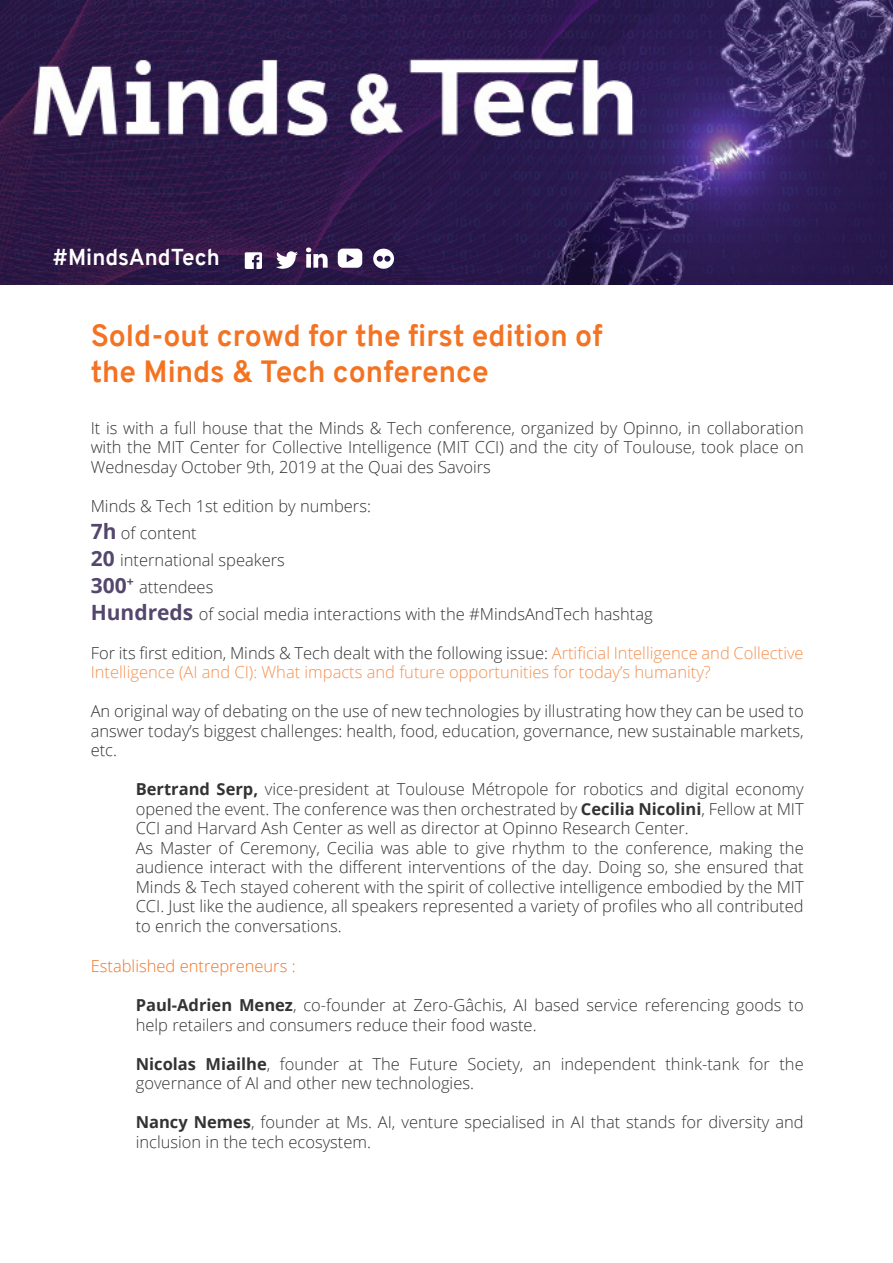
<style>
.page{position:relative;width:893px;height:1263px;background:#fff}
.page>*{position:absolute;margin:0;border:0;box-sizing:border-box;transform-origin:0 0}
.t1{font:700 30px "Overpass";color:#f37323}
.t2{font:700 22.5px "Overpass";color:#fff}
.t3{font:300 16.5px/19.5px "Open Sans";color:#333;text-align:justify}
.t4{font:300 16.5px/19.5px "Open Sans";color:#f58f4f}
.PARRAFO{font:300 16.5px "Open Sans";color:#f37323}
.s1{font-weight:700;font-size:21px;color:#54476d}
.s2{color:#333}
.s3{font-weight:700}
</style>
<div class="page">
<img style="left:0;top:0;width:893px;height:284px">
<svg style="left:245px;top:252px;width:17px;height:17px"></svg>
<svg style="left:275px;top:251px;width:23px;height:18px"></svg>
<svg style="left:306px;top:248px;width:22px;height:20px"></svg>
<svg style="left:338px;top:249px;width:24px;height:19px"></svg>
<svg style="left:373px;top:249px;width:21px;height:20px"></svg>
<p class="t2" style="left:53px;top:242px;width:169px">#MindsAndTech</p>
<p class="t1" style="left:91px;top:314px;width:513px">Sold-out crowd for the first edition of</p>
<p class="t1" style="left:91px;top:350px;width:399px">the Minds &amp; Tech conference</p>
<p class="t3" style="left:91px;top:417px;width:714px">It is with a full house that the Minds &amp; Tech conference, organized by Opinno, in collaboration with the MIT Center for Collective Intelligence (MIT CCI) and the city of Toulouse, took place on Wednesday October 9th, 2019 at the Quai des Savoirs</p>
<p class="t3" style="left:91px;top:495px;width:282px">Minds &amp; Tech 1st edition by numbers:</p>
<p class="t3" style="left:91px;top:522px;width:108px"><span class="s1">7h</span> of content</p>
<p class="t3" style="left:91px;top:549px;width:196px"><span class="s1">20</span> international speakers</p>
<p class="t3" style="left:91px;top:576px;width:124px"><span class="s1">300</span><sup>+</sup> attendees</p>
<p class="t3" style="left:91px;top:603px;width:564px"><span class="s1">Hundreds</span> of social media interactions with the #MindsAndTech hashtag</p>
<p class="t4" style="left:91px;top:642px;width:714px"><span class="s2">For its first edition, Minds &amp; Tech dealt with the following issue:</span> Artificial Intelligence and Collective<br>Intelligence (AI and CI): What impacts and future opportunities for today’s humanity?</p>
<p class="t3" style="left:91px;top:701px;width:714px">An original way of debating on the use of new technologies by illustrating how they can be used to answer today’s biggest challenges: health, food, education, governance, new sustainable markets, etc.</p>
<p class="t3" style="left:136px;top:779px;width:669px"><span class="s3">Bertrand Serp,</span> vice-president at Toulouse Métropole for robotics and digital economy opened the event. The conference was then orchestrated by <span class="s3">Cecilia Nicolini</span>, Fellow at MIT CCI and Harvard Ash Center as well as director at Opinno Research Center.</p>
<p class="t3" style="left:136px;top:837px;width:669px">As Master of Ceremony, Cecilia was able to give rhythm to the conference, making the audience interact with the different interventions of the day. Doing so, she ensured that Minds &amp; Tech stayed coherent with the spirit of collective intelligence embodied by the MIT CCI. Just like the audience, all speakers represented a variety of profiles who all contributed to enrich the conversations.</p>
<p class="PARRAFO" style="left:91px;top:955px;width:206px">Established entrepreneurs :</p>
<p class="t3" style="left:136px;top:995px;width:669px"><span class="s3">Paul-Adrien Menez</span>, co-founder at Zero-Gâchis, AI based service referencing goods to help retailers and consumers reduce their food waste.</p>
<p class="t3" style="left:136px;top:1053px;width:669px"><span class="s3">Nicolas Miailhe</span>, founder at The Future Society, an independent think-tank for the governance of AI and other new technologies.</p>
<p class="t3" style="left:136px;top:1112px;width:669px"><span class="s3">Nancy Nemes</span>, founder at Ms. AI, venture specialised in AI that stands for diversity and inclusion in the tech ecosystem.</p>
</div>
